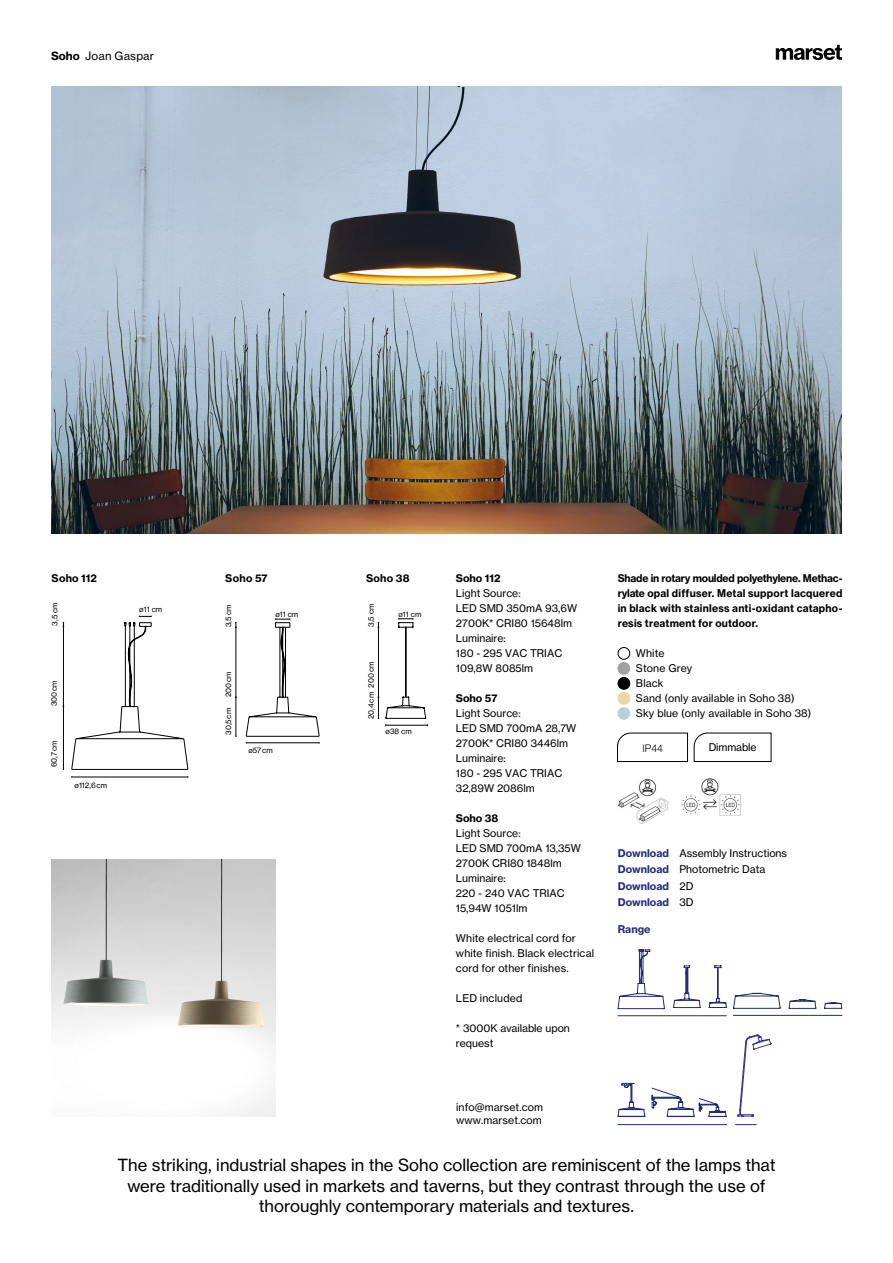
<style>
.page{position:relative;width:893px;height:1263px;background:#fff}
.page>*{position:absolute;margin:0;border:0;box-sizing:border-box;transform-origin:0 0}
.t1{font:16.5px/20.2px "N Haas Grotesk TX Pro 55 Rg";color:#000;text-align:center}
.t2{font:11.25px "N Haas Grotesk TX Pro 55 Rg";letter-spacing:.02em;color:#000}
.t3{font:10.5px/15px "N Haas Grotesk TX Pro 55 Rg";color:#000}
.t4{font:10.5px/15px "N Haas Grotesk TX Pro 75 Bd";letter-spacing:.02em;color:#000;text-align:justify}
.t5{font:10.5px/15px "N Haas Grotesk TX Pro 55 Rg";letter-spacing:.02em;color:#000}
.t6{font:10.5px/16.5px "N Haas Grotesk TX Pro 75 Bd";color:#202d76}
.t7{font:300 10.5px "Helvetica Neue LT Std";color:#000}
.t8{font:7.5px "N Haas Grotesk TX Pro 55 Rg";color:#000}
.s1{font-family:"N Haas Grotesk TX Pro 75 Bd"}
.s2{font-family:"N Haas Grotesk TX Pro 75 Bd";color:#202d76}
.s3{font-family:"N Haas Grotesk TX Pro 55 Rg";color:#000}
</style>
<div class="page">
<div style="left:618px;top:647px;width:12px;height:12px;border:1px solid #000;border-radius:50%"></div>
<div style="left:618px;top:662px;width:12px;height:12px;background:#a3a0a0;border-radius:50%"></div>
<div style="left:618px;top:662px;width:12px;height:12px;border:1px solid #a3a0a0;border-radius:50%"></div>
<div style="left:618px;top:677px;width:12px;height:12px;background:#000;border-radius:50%"></div>
<div style="left:618px;top:677px;width:12px;height:12px;border:1px solid #000;border-radius:50%"></div>
<div style="left:618px;top:692px;width:12px;height:12px;background:#ead9a5;border-radius:50%"></div>
<div style="left:618px;top:692px;width:12px;height:12px;border:1px solid #ead4a5;border-radius:50%"></div>
<div style="left:618px;top:707px;width:12px;height:12px;background:#b8d1ce;border-radius:50%"></div>
<div style="left:618px;top:707px;width:12px;height:12px;border:1px solid #b8d1ce;border-radius:50%"></div>
<svg style="left:776px;top:45px;width:66px;height:15px"></svg>
<hr style="left:72px;top:777px;width:116px;height:1px;background:#000">
<hr style="left:63px;top:706px;width:1px;height:63px;background:#000">
<hr style="left:236px;top:697px;width:1px;height:39px;background:#000">
<svg style="left:618px;top:949px;width:47px;height:60px"></svg>
<svg style="left:673px;top:965px;width:28px;height:43px"></svg>
<hr style="left:618px;top:1015px;width:108px;height:1px;background:#202d76">
<hr style="left:63px;top:626px;width:1px;height:80px;background:#000">
<hr style="left:236px;top:627px;width:1px;height:70px;background:#000">
<svg style="left:71px;top:616px;width:117px;height:154px"></svg>
<svg style="left:246px;top:618px;width:74px;height:125px"></svg>
<svg style="left:235px;top:622px;width:2px;height:6px"></svg>
<svg style="left:617px;top:732px;width:155px;height:30px"></svg>
<hr style="left:405px;top:627px;width:1px;height:70px;background:#000">
<hr style="left:406px;top:627px;width:1px;height:70px;background:#000">
<svg style="left:385px;top:697px;width:43px;height:29px"></svg>
<hr style="left:378px;top:628px;width:1px;height:69px;background:#000">
<svg style="left:378px;top:697px;width:1px;height:22px"></svg>
<svg style="left:398px;top:618px;width:16px;height:10px"></svg>
<hr style="left:717px;top:968px;width:1px;height:30px;background:#202d76">
<hr style="left:718px;top:968px;width:1px;height:30px;background:#202d76">
<svg style="left:714px;top:965px;width:7px;height:3px"></svg>
<svg style="left:709px;top:998px;width:18px;height:10px"></svg>
<svg style="left:789px;top:999px;width:27px;height:10px"></svg>
<svg style="left:733px;top:993px;width:48px;height:16px"></svg>
<hr style="left:733px;top:1015px;width:109px;height:1px;background:#202d76">
<svg style="left:824px;top:1002px;width:18px;height:7px"></svg>
<hr style="left:618px;top:1124px;width:109px;height:1px;background:#202d76">
<svg style="left:617px;top:1083px;width:28px;height:34px"></svg>
<svg style="left:652px;top:1088px;width:74px;height:29px"></svg>
<svg style="left:737px;top:1034px;width:34px;height:82px"></svg>
<svg style="left:736px;top:1124px;width:20px;height:1px"></svg>
<img style="left:51px;top:859px;width:224px;height:258px">
<img style="left:52px;top:86px;width:790px;height:448px">
<img style="left:681px;top:778px;width:60px;height:38px">
<img style="left:617px;top:778px;width:52px;height:46px">
<svg style="left:624px;top:816px;width:18px;height:8px"></svg>
<p class="t2" style="left:51px;top:49px;width:105px"><span class="s1">Soho</span> Joan Gaspar</p>
<p class="t4" style="left:52px;top:571px;width:47px">Soho 112</p>
<p class="t4" style="left:366px;top:571px;width:45px">Soho 38</p>
<p class="t4" style="left:225px;top:571px;width:44px">Soho 57</p>
<p class="t4" style="left:456px;top:571px;width:46px">Soho 112</p>
<p class="t3" style="left:456px;top:586px;width:123px">Light Source:<br>LED SMD 350mA 93,6W<br>2700K* CRI80 15648lm<br>Luminaire:<br>180 - 295 VAC TRIAC<br>109,8W 8085lm</p>
<p class="t4" style="left:456px;top:691px;width:43px">Soho 57</p>
<p class="t3" style="left:456px;top:706px;width:122px">Light Source:<br>LED SMD 700mA 28,7W<br>2700K* CRI80 3446lm<br>Luminaire:<br>180 - 295 VAC TRIAC<br>32,89W 2086lm</p>
<p class="t4" style="left:456px;top:811px;width:44px">Soho 38</p>
<p class="t3" style="left:456px;top:826px;width:127px">Light Source:<br>LED SMD 700mA 13,35W<br>2700K CRI80 1848lm<br>Luminaire:<br>220 - 240 VAC TRIAC<br>15,94W 1051lm</p>
<p class="t5" style="left:456px;top:931px;width:140px">White electrical cord for white finish. Black electrical cord for other finishes.</p>
<p class="t5" style="left:456px;top:991px;width:68px">LED included</p>
<p class="t3" style="left:456px;top:1021px;width:115px">* 3000K available upon request</p>
<p class="t8" style="left:50px;top:626px;width:25px;rotate:-90deg">3,5 cm</p>
<p class="t8" style="left:224px;top:627px;width:25px;rotate:-90deg">3,5 cm</p>
<p class="t8" style="left:366px;top:627px;width:25px;rotate:-90deg">3,5 cm</p>
<p class="t8" style="left:398px;top:609px;width:24px">ø11 cm</p>
<p class="t8" style="left:139px;top:605px;width:24px">ø11 cm</p>
<p class="t8" style="left:275px;top:610px;width:24px">ø11 cm</p>
<p class="t8" style="left:366px;top:719px;width:59px;rotate:-90deg">20,4 cm 200 cm</p>
<p class="t8" style="left:50px;top:706px;width:28px;rotate:-90deg">300 cm</p>
<p class="t8" style="left:224px;top:697px;width:27px;rotate:-90deg">200 cm</p>
<p class="t8" style="left:224px;top:735px;width:29px;rotate:-90deg">30,5 cm</p>
<p class="t8" style="left:386px;top:726px;width:28px">ø38 cm</p>
<p class="t8" style="left:50px;top:767px;width:28px;rotate:-90deg">60,7 cm</p>
<p class="t8" style="left:248px;top:746px;width:26px">ø57 cm</p>
<p class="t8" style="left:75px;top:780px;width:34px">ø112,6 cm</p>
<p class="t3" style="left:456px;top:1100px;width:88px;line-height:13.5px">info@marset.com www.marset.com</p>
<p class="t4" style="left:618px;top:571px;width:226px">Shade in rotary moulded polyethylene. Methac&shy;rylate opal diffuser. Metal support lacquered in black with stainless anti-oxidant catapho&shy;resis treatment for outdoor.</p>
<p class="t3" style="left:636px;top:646px;width:177px">White<br>Stone Grey<br>Black<br>Sand (only available in Soho 38)<br>Sky blue (only available in Soho 38)</p>
<p class="t7" style="left:643px;top:741px;width:22px">IP44</p>
<p class="t3" style="left:709px;top:739px;width:49px">Dimmable</p>
<p class="t3" style="left:618px;top:845px;width:171px;line-height:16.5px"><span class="s2">Download</span> Assembly Instructions<br><span class="s2">Download</span> Photometric Data</p>
<p class="t6" style="left:618px;top:878px;width:77px">Download <span class="s3">2D<br></span>Download <span class="s3">3D</span></p>
<p class="t6" style="left:618px;top:921px;width:34px">Range</p>
<h1 class="t1" style="left:117px;top:1155px;width:660px">The striking, industrial shapes in the Soho collection are reminiscent of the lamps that were traditionally used in markets and taverns, but they contrast through the use of thoroughly contemporary materials and textures.</h1>
</div>
